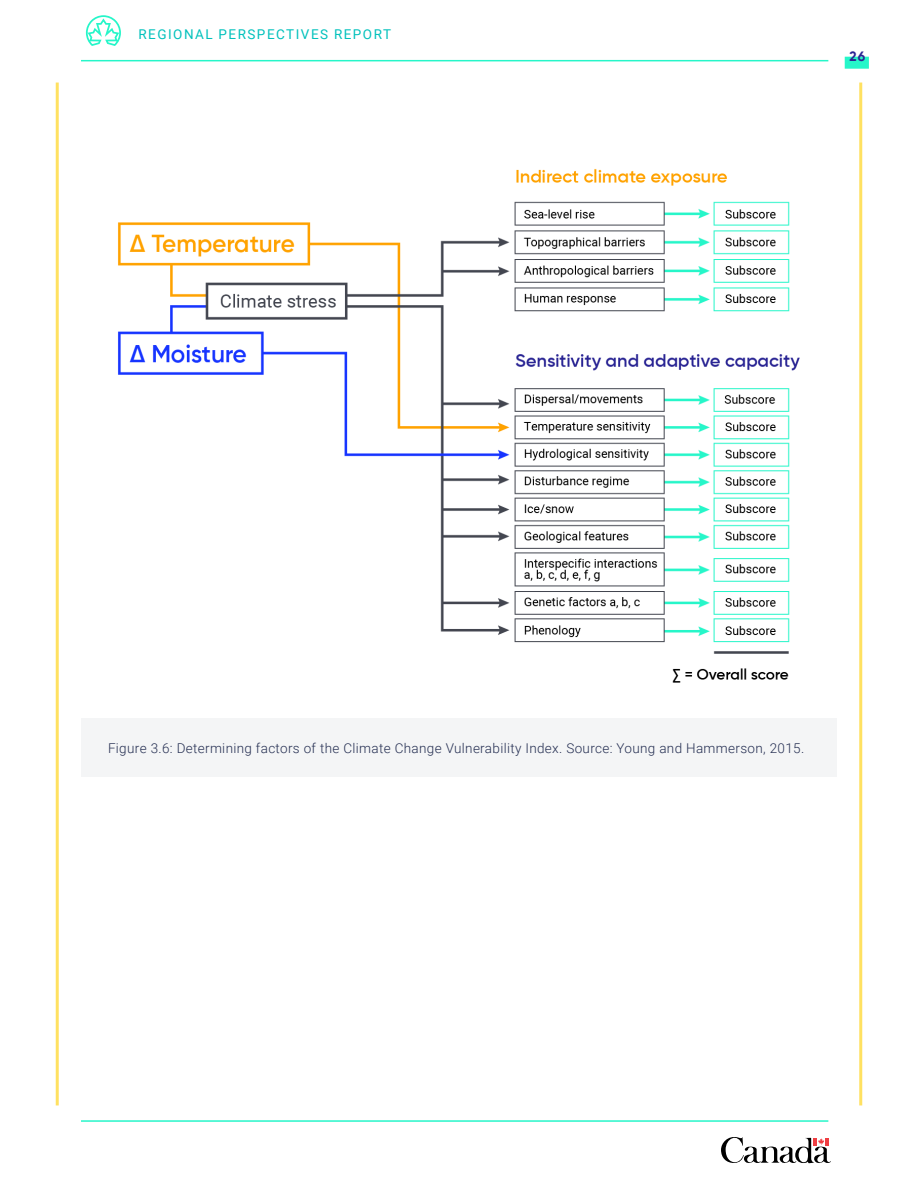
<style>
.page{position:relative;width:918px;height:1188px;background:#fff}
.page>*{position:absolute;margin:0;border:0;box-sizing:border-box;transform-origin:0 0}
.Figure_Caption{font:300 13.5px "Roboto";letter-spacing:.025em;color:#252f52}
.t1{font:13.5px "Roboto";letter-spacing:.11em;color:#00c1bc}
.t2{font:700 13.5px "Gilroy";color:#2a2594}
</style>
<div class="page">
<svg style="left:721px;top:1137px;width:110px;height:27px"></svg>
<div style="left:845px;top:57px;width:24px;height:12px;background:#26f6c9"></div>
<hr style="left:81px;top:1120px;width:747px;height:2px;background:#26f6c9">
<hr style="left:81px;top:60px;width:747px;height:1px;background:#26f6c9">
<svg style="left:86px;top:15px;width:35px;height:31px"></svg>
<div style="left:81px;top:719px;width:756px;height:58px;background:#f4f5f6"></div>
<img style="left:118px;top:168px;width:682px;height:515px">
<hr style="left:56px;top:83px;width:3px;height:1022px;background:#ffe161">
<hr style="left:859px;top:83px;width:3px;height:1022px;background:#ffe161">
<p class="t1" style="left:138px;top:25px;width:254px">REGIONAL PERSPECTIVES REPORT</p>
<p class="t2" style="left:849px;top:48px;width:17px">26</p>
<p class="Figure_Caption" style="left:108px;top:739px;width:698px">Figure 3.6: Determining factors of the Climate Change Vulnerability Index. Source: Young and Hammerson, 2015.</p>
</div>
